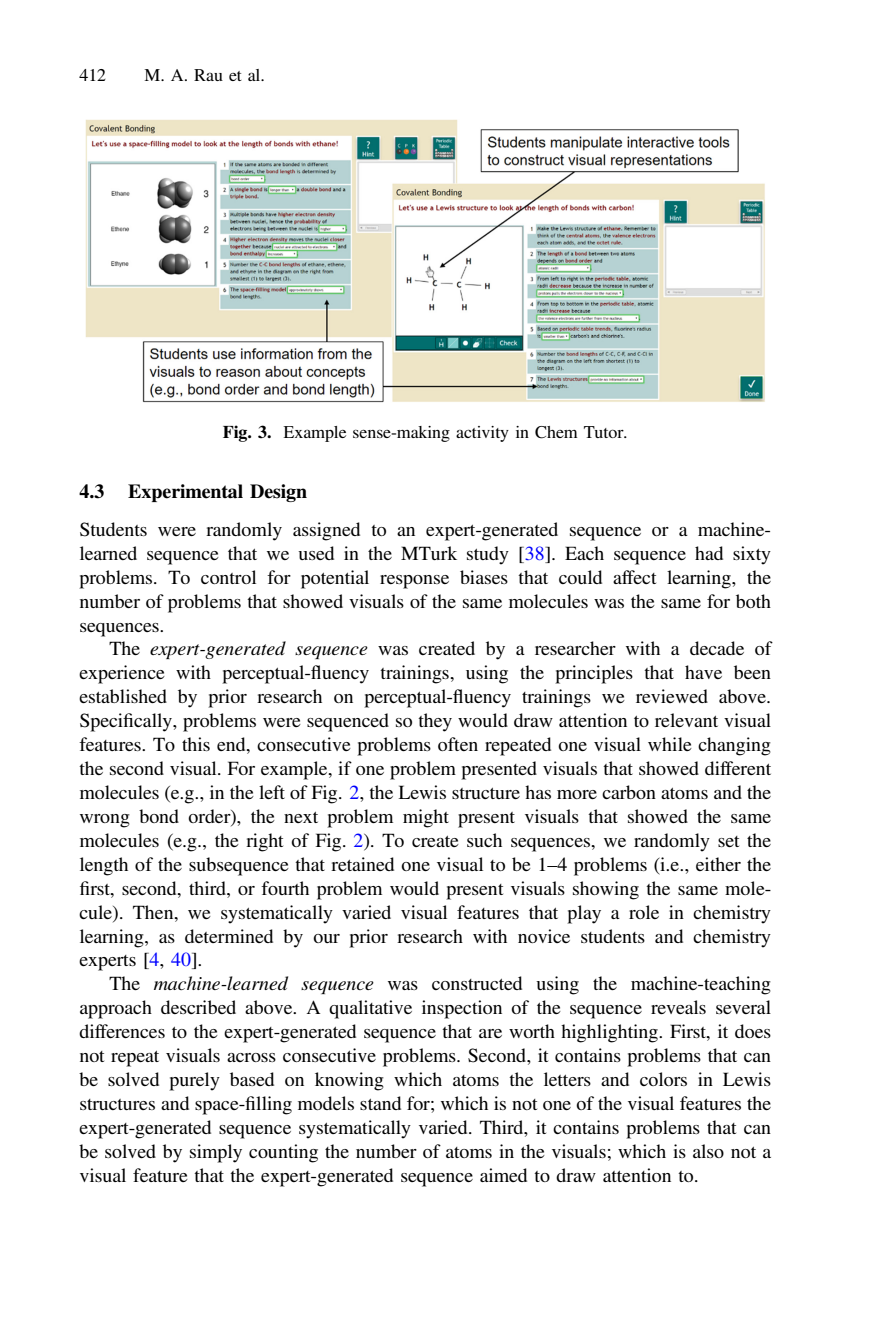
<style>
.page{position:relative;width:879px;height:1333px;background:#fff}
.page>*{position:absolute;margin:0;border:0;box-sizing:border-box;transform-origin:0 0}
.t1{font:20px/24px "Adv TT5 ada 87 cc 17";color:#000;text-align:justify}
.t2{font:20px "Adv T Teeee 58 d 9.B17";color:#000}
.t3{font:18px "Adv TT5 ada 87 cc 17";color:#000}
.s1{font-family:"Adv T Teeee 58 d 9.B17"}
.s2{color:#00f}
.s3{font-family:"Adv T Tf 2 e 4 df 62.I17"}
.s4{font-family:"Adv GTIMES R17"}
.s5{font-family:"Adv TT5 ada 87 cc+fb 17"}
.s6{font-family:"Adv TT5 ada 87 cc"}
</style>
<div class="page">
<img style="left:85px;top:119px;width:680px;height:283px">
<p class="t3" style="left:79px;top:69px;width:28px">412</p>
<p class="t3" style="left:145px;top:69px;width:122px">M. A. Rau et al.</p>
<p class="t3" style="left:223px;top:426px;width:406px"><span class="s1">Fig. 3.</span> Example sense-making activity in Chem Tutor.</p>
<p class="t2" style="left:79px;top:484px;width:229px">4.3 Experimental Design</p>
<p class="t1" style="left:79px;top:519px;width:693px">Students were randomly assigned to an expert-generated sequence or a machine&shy;learned sequence that we used in the MTurk study [<span class="s2">38</span>]. Each sequence had sixty problems. To control for potential response biases that could affect learning, the number of problems that showed visuals of the same molecules was the same for both sequences.</p>
<p class="t1" style="left:79px;top:638px;width:693px;text-indent:30px">The <span class="s3">expert-generated sequence</span> was created by a researcher with a decade of experience with perceptual-<span class="s4">fl</span>uency trainings, using the principles that have been established by prior research on perceptual-<span class="s4">fl</span>uency trainings we reviewed above.<br>Speci<span class="s5">fi</span>cally, problems were sequenced so they would draw attention to relevant visual features. To this end, consecutive problems often repeated one visual while changing the second visual. For example, if one problem presented visuals that showed different molecules (e.g., in the left of Fig. <span class="s2">2</span>, the Lewis structure has more carbon atoms and the wrong bond order), the next problem might present visuals that showed the same molecules (e.g., the right of Fig. <span class="s2">2</span>). To create such sequences, we randomly set the length of the subsequence that retained one visual to be 1<span class="s6">–</span>4 problems (i.e., either the <span class="s5">fi</span>rst, second, third, or fourth problem would present visuals showing the same mole&shy;cule). Then, we systematically varied visual features that play a role in chemistry learning, as determined by our prior research with novice students and chemistry experts [<span class="s2">4</span>, <span class="s2">40</span>].</p>
<p class="t1" style="left:79px;top:973px;width:693px;text-indent:30px">The <span class="s3">machine-learned sequence</span> was constructed using the machine-teaching approach described above. A qualitative inspection of the sequence reveals several differences to the expert-generated sequence that are worth highlighting. First, it does not repeat visuals across consecutive problems. Second, it contains problems that can be solved purely based on knowing which atoms the letters and colors in Lewis structures and space-<span class="s5">fi</span>lling models stand for; which is not one of the visual features the expert-generated sequence systematically varied. Third, it contains problems that can be solved by simply counting the number of atoms in the visuals; which is also not a visual feature that the expert-generated sequence aimed to draw attention to.</p>
</div>
